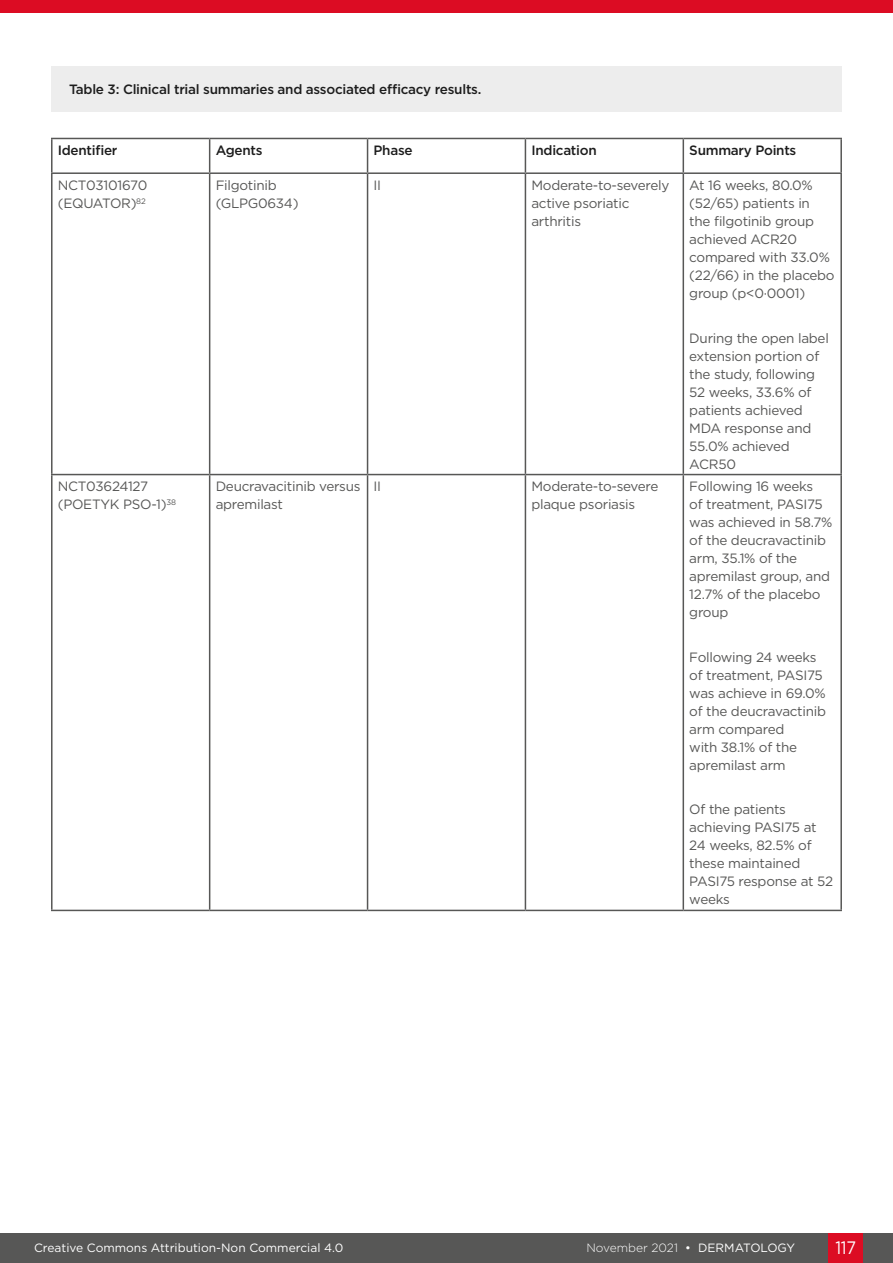
<style>
.page{position:relative;width:893px;height:1263px;background:#fff}
.page>*{position:absolute;margin:0;border:0;box-sizing:border-box;transform-origin:0 0}
.t1{font:18px "Gotham";color:#fff;scale:.9 1}
.Figure_Table_Box_Des{font:13.5px/18px "Gotham";letter-spacing:-.02em;color:#575756}
.Figure_Table_Box_Des-2{font:500 13.5px "Gotham";letter-spacing:-.02em;color:#1d1d1d}
.t2{font:12px "Gotham";color:#fff}
.t3{font:300 12px "Gotham";color:#fff}
.s1{font-weight:400}
</style>
<div class="page">
<div style="left:0;top:1233px;width:893px;height:30px;background:#575756"></div>
<div style="left:829px;top:1233px;width:34px;height:30px;background:#dc0c23"></div>
<div style="left:0;top:0;width:893px;height:13px;background:#dc0c23"></div>
<hr style="left:51px;top:138px;width:159px;height:1px;background:#575756">
<hr style="left:51px;top:139px;width:2px;height:33px;background:#575756">
<hr style="left:210px;top:138px;width:158px;height:1px;background:#575756">
<hr style="left:209px;top:139px;width:1px;height:33px;background:#575756">
<hr style="left:368px;top:138px;width:157px;height:1px;background:#575756">
<hr style="left:367px;top:139px;width:1px;height:33px;background:#575756">
<hr style="left:525px;top:138px;width:158px;height:1px;background:#575756">
<hr style="left:525px;top:139px;width:1px;height:33px;background:#575756">
<hr style="left:683px;top:138px;width:159px;height:1px;background:#575756">
<hr style="left:683px;top:139px;width:1px;height:33px;background:#575756">
<hr style="left:840px;top:139px;width:2px;height:33px;background:#575756">
<hr style="left:51px;top:172px;width:159px;height:2px;background:#575756">
<hr style="left:51px;top:174px;width:2px;height:300px;background:#575756">
<hr style="left:210px;top:172px;width:158px;height:2px;background:#575756">
<hr style="left:209px;top:174px;width:1px;height:300px;background:#575756">
<hr style="left:368px;top:172px;width:157px;height:2px;background:#575756">
<hr style="left:367px;top:174px;width:1px;height:300px;background:#575756">
<hr style="left:525px;top:172px;width:158px;height:2px;background:#575756">
<hr style="left:525px;top:174px;width:1px;height:300px;background:#575756">
<hr style="left:683px;top:172px;width:159px;height:2px;background:#575756">
<hr style="left:683px;top:174px;width:1px;height:300px;background:#575756">
<hr style="left:840px;top:174px;width:2px;height:300px;background:#575756">
<hr style="left:51px;top:474px;width:159px;height:1px;background:#575756">
<hr style="left:51px;top:475px;width:2px;height:435px;background:#575756">
<hr style="left:210px;top:474px;width:158px;height:1px;background:#575756">
<hr style="left:209px;top:475px;width:1px;height:435px;background:#575756">
<hr style="left:368px;top:474px;width:157px;height:1px;background:#575756">
<hr style="left:367px;top:475px;width:1px;height:435px;background:#575756">
<hr style="left:525px;top:474px;width:158px;height:1px;background:#575756">
<hr style="left:525px;top:475px;width:1px;height:435px;background:#575756">
<hr style="left:683px;top:474px;width:159px;height:1px;background:#575756">
<hr style="left:683px;top:475px;width:1px;height:435px;background:#575756">
<hr style="left:840px;top:475px;width:2px;height:435px;background:#575756">
<hr style="left:51px;top:910px;width:159px;height:1px;background:#575756">
<hr style="left:210px;top:910px;width:158px;height:1px;background:#575756">
<hr style="left:368px;top:910px;width:157px;height:1px;background:#575756">
<hr style="left:525px;top:910px;width:158px;height:1px;background:#575756">
<hr style="left:683px;top:910px;width:159px;height:1px;background:#575756">
<div style="left:51px;top:67px;width:791px;height:45px;background:#ededed"></div>
<p class="Figure_Table_Box_Des-2" style="left:69px;top:81px;width:414px">Table 3: Clinical trial summaries and associated efficacy results.</p>
<p class="Figure_Table_Box_Des-2" style="left:58px;top:142px;width:61px">Identifier</p>
<p class="Figure_Table_Box_Des-2" style="left:216px;top:142px;width:48px">Agents</p>
<p class="Figure_Table_Box_Des-2" style="left:374px;top:142px;width:41px">Phase</p>
<p class="Figure_Table_Box_Des-2" style="left:531px;top:142px;width:67px">Indication</p>
<p class="Figure_Table_Box_Des-2" style="left:689px;top:142px;width:109px">Summary Points</p>
<p class="Figure_Table_Box_Des" style="left:58px;top:176px;width:91px">NCT03101670 (EQUATOR)<sup>82</sup></p>
<p class="Figure_Table_Box_Des" style="left:216px;top:176px;width:84px">Filgotinib (GLPG0634)</p>
<p class="Figure_Table_Box_Des" style="left:374px;top:176px;width:9px">II</p>
<p class="Figure_Table_Box_Des" style="left:531px;top:176px;width:139px">Moderate-to-severely active psoriatic arthritis</p>
<p class="Figure_Table_Box_Des" style="left:689px;top:176px;width:147px">At 16 weeks, 80.0% (52/65) patients in<br>the filgotinib group achieved ACR20 compared with 33.0% (22/66) in the placebo group (p&lt;0·0001)</p>
<p class="Figure_Table_Box_Des" style="left:689px;top:328px;width:141px">During the open label extension portion of the study, following<br>52 weeks, 33.6% of patients achieved<br>MDA response and<br>55.0% achieved<br>ACR50</p>
<p class="Figure_Table_Box_Des" style="left:58px;top:477px;width:120px">NCT03624127 (POETYK PSO-1)<sup>38</sup></p>
<p class="Figure_Table_Box_Des" style="left:216px;top:477px;width:146px">Deucravacitinib versus apremilast</p>
<p class="Figure_Table_Box_Des" style="left:374px;top:477px;width:9px">II</p>
<p class="Figure_Table_Box_Des" style="left:531px;top:477px;width:128px">Moderate-to-severe plaque psoriasis</p>
<p class="Figure_Table_Box_Des" style="left:689px;top:477px;width:145px">Following 16 weeks<br>of treatment, PASI75 was achieved in 58.7% of the deucravactinib arm, 35.1% of the apremilast group, and<br>12.7% of the placebo group</p>
<p class="Figure_Table_Box_Des" style="left:689px;top:648px;width:138px">Following 24 weeks of treatment, PASI75 was achieve in 69.0% of the deucravactinib arm compared<br>with 38.1% of the apremilast arm</p>
<p class="Figure_Table_Box_Des" style="left:689px;top:800px;width:145px">Of the patients achieving PASI75 at<br>24 weeks, 82.5% of these maintained<br>PASI75 response at 52 weeks</p>
<p class="t2" style="left:34px;top:1240px;width:311px">Creative Commons Attribution-Non Commercial 4.0</p>
<p class="t3" style="left:586px;top:1240px;width:210px">November 2021 <span class="s1">• DERMATOLOGY</span></p>
<h1 class="t1" style="left:835px;top:1236px;width:24px">117</h1>
</div>
